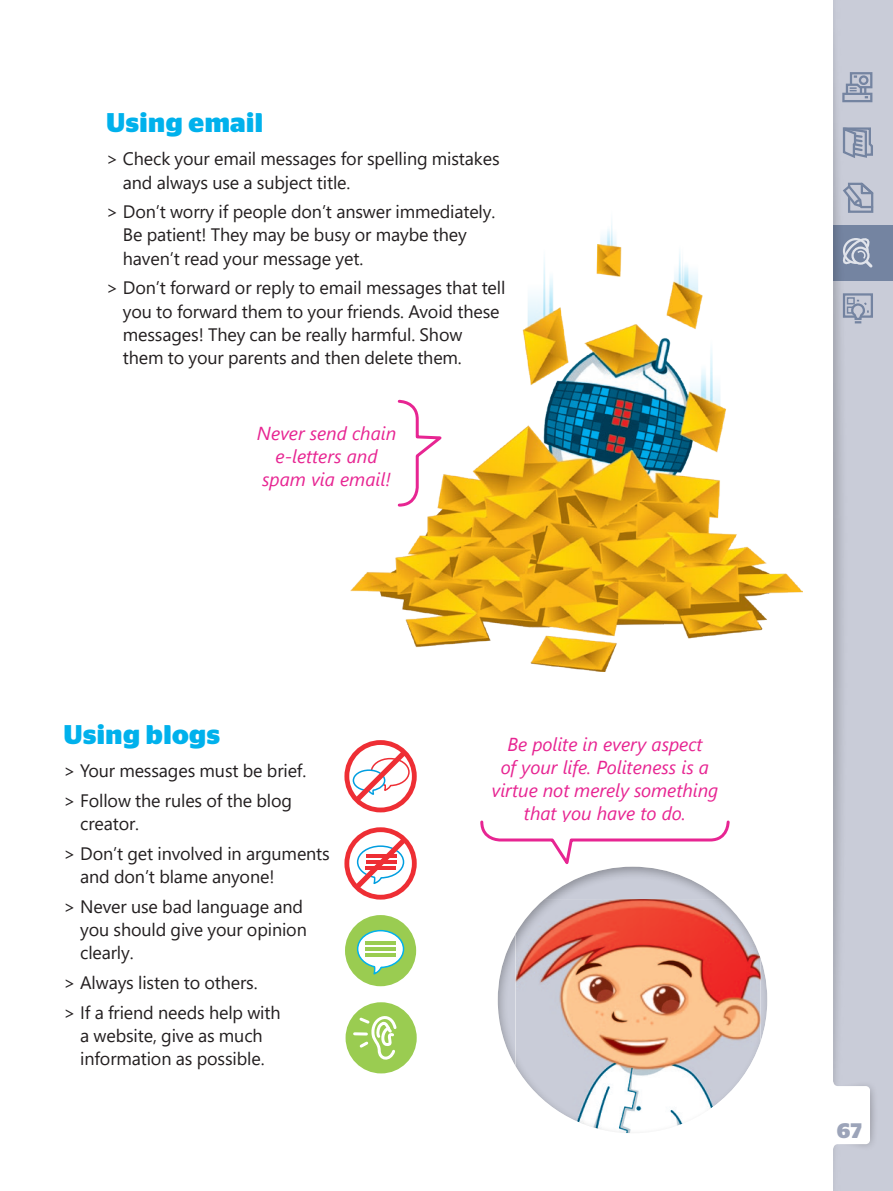
<style>
.page{position:relative;width:893px;height:1191px;background:#fff}
.page>*{position:absolute;margin:0;border:0;box-sizing:border-box;transform-origin:0 0}
.J_01_subtitle{font:700 27px "Stag Sans";letter-spacing:.015em;color:#00b1ec}
.t1{font:700 21px "Stag Sans";color:#9ca4b9}
.J_01_note{font:italic 18.75px/23.2px "Segoe UI";color:#e72592;text-align:center}
.J_01_text{font:18px/23.2px "Segoe UI";letter-spacing:-.01em;color:#231f20}
</style>
<div class="page">
<div style="left:833px;top:0;width:60px;height:1191px;background:#c9ccd8"></div>
<div style="left:833px;top:225px;width:60px;height:56px;background:#7484a1"></div>
<svg style="left:863px;top:183px;width:11px;height:30px"></svg>
<div style="left:842px;top:93px;width:30px;height:9px;border:2px solid #7484a1"></div>
<svg style="left:863px;top:72px;width:10px;height:26px"></svg>
<svg style="left:863px;top:127px;width:10px;height:31px"></svg>
<svg style="left:863px;top:238px;width:10px;height:30px"></svg>
<svg style="left:863px;top:293px;width:10px;height:25px"></svg>
<img style="left:833px;top:35px;width:30px;height:1121px">
<div style="left:823px;top:1080px;width:55px;height:71px;background:#231f20;opacity:.48"></div>
<svg style="left:823px;top:1081px;width:47px;height:67px"></svg>
<img style="left:350px;top:220px;width:453px;height:452px">
<svg style="left:396px;top:398px;width:52px;height:110px"></svg>
<div style="left:496px;top:865px;width:272px;height:268px;background:#000001;opacity:.3"></div>
<svg style="left:480px;top:820px;width:251px;height:50px"></svg>
<svg style="left:344px;top:740px;width:73px;height:72px"></svg>
<svg style="left:344px;top:827px;width:73px;height:72px"></svg>
<div style="left:345px;top:915px;width:71px;height:71px;background:#9acc51;border-radius:50%"></div>
<svg style="left:356px;top:929px;width:49px;height:46px"></svg>
<hr style="left:365px;top:941px;width:31px;height:4px;background:#9acc51">
<hr style="left:365px;top:947px;width:31px;height:4px;background:#9acc51">
<hr style="left:365px;top:953px;width:31px;height:4px;background:#9acc51">
<div style="left:346px;top:1002px;width:71px;height:71px;background:#9acc51;border-radius:50%"></div>
<svg style="left:355px;top:1009px;width:42px;height:51px"></svg>
<p class="J_01_subtitle" style="left:106px;top:107px;width:158px">Using email</p>
<p class="J_01_text" style="left:123px;top:146px;width:378px;text-indent:-17px">&gt; Check your email messages for spelling mistakes and always use a subject title.</p>
<p class="J_01_text" style="left:123px;top:198px;width:374px;text-indent:-17px">&gt; Don’t worry if people don’t answer immediately.<br>Be patient! They may be busy or maybe they haven’t read your message yet.</p>
<p class="J_01_text" style="left:123px;top:275px;width:384px;text-indent:-17px">&gt; Don’t forward or reply to email messages that tell you to forward them to your friends. Avoid these messages! They can be really harmful. Show them to your parents and then delete them.</p>
<p class="J_01_note" style="left:257px;top:418px;width:141px">Never send chain e-letters and spam via email!</p>
<p class="J_01_subtitle" style="left:64px;top:719px;width:158px">Using blogs</p>
<p class="J_01_text" style="left:64px;top:758px;width:244px">&gt; Your messages must be brief.</p>
<p class="J_01_text" style="left:80px;top:787px;width:213px;text-indent:-17px">&gt; Follow the rules of the blog creator.</p>
<p class="J_01_text" style="left:80px;top:840px;width:251px;text-indent:-17px">&gt; Don’t get involved in arguments and don’t blame anyone!</p>
<p class="J_01_text" style="left:80px;top:893px;width:228px;text-indent:-17px">&gt; Never use bad language and you should give your opinion clearly.</p>
<p class="J_01_text" style="left:64px;top:969px;width:196px">&gt; Always listen to others.</p>
<p class="J_01_text" style="left:64px;top:999px;width:218px;text-align:center">&gt; If a friend needs help with a website, give as much information as possible.</p>
<p class="J_01_note" style="left:491px;top:729px;width:228px">Be polite in every aspect<br>of your life. Politeness is a virtue not merely something that you have to do.</p>
<p class="t1" style="left:837px;top:1118px;width:27px">67</p>
</div>
